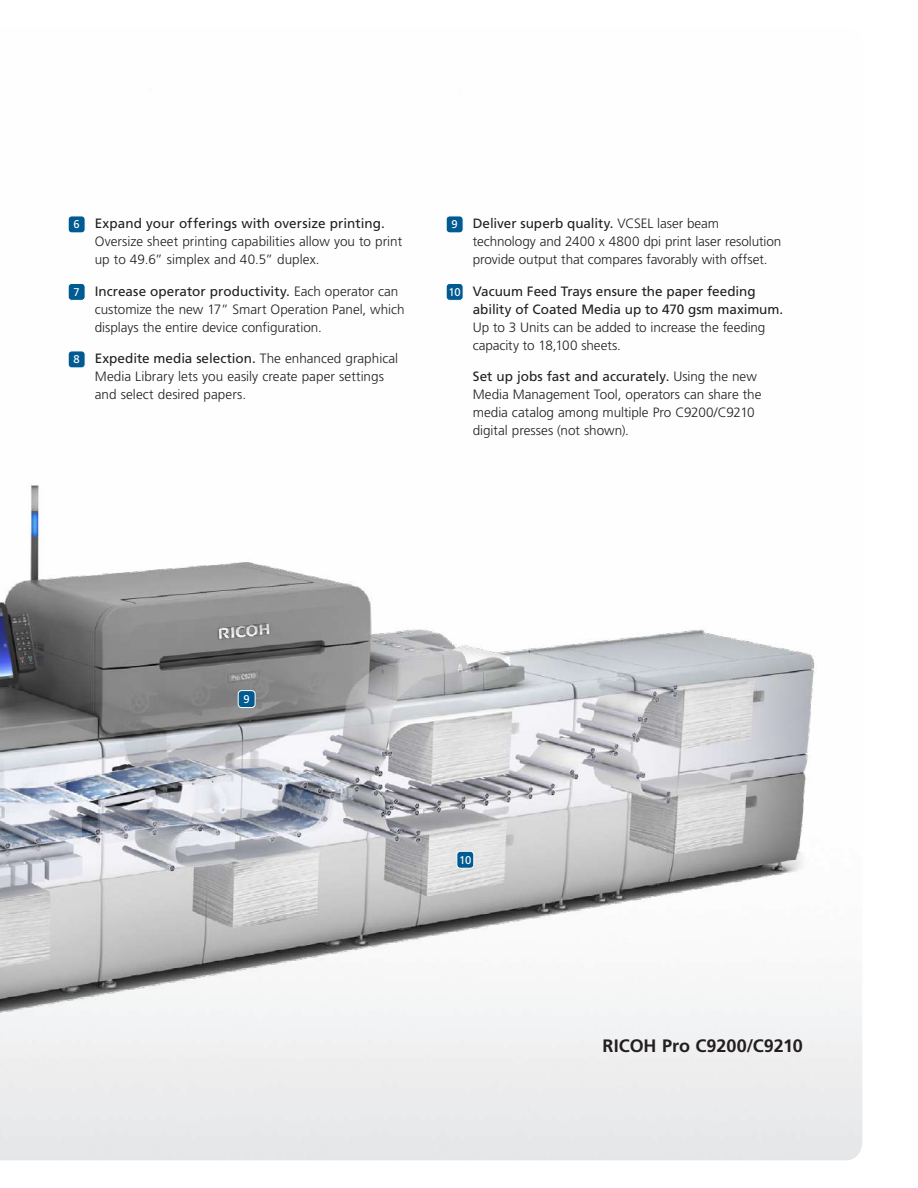
<style>
.page{position:relative;width:918px;height:1188px;background:#fff}
.page>*{position:absolute;margin:0;border:0;box-sizing:border-box;transform-origin:0 0}
.t1{font:700 18px "Frutiger LT Std";color:#231f20}
.t2{font:300 13.5px/18px "Frutiger LT Std";color:#231f20}
.t3{font:13.5px/18px "Frutiger LT Std";letter-spacing:-.005em;color:#231f20}
.t4{font:11.25px "Frutiger LT Std";color:#fff}
.s1{font-weight:400;font-size:11.25px;color:#fff}
.s2{font-weight:400}
.s3{font-size:11.25px;color:#fff}
</style>
<div class="page">
<img style="left:0;top:485px;width:862px;height:676px">
<div style="left:238px;top:691px;width:17px;height:17px;background:#015a92;border-radius:4px"></div>
<div style="left:238px;top:690px;width:18px;height:18px;border:1px solid #fff;border-radius:4px"></div>
<div style="left:457px;top:851px;width:17px;height:17px;background:#015a92;border-radius:4px"></div>
<div style="left:456px;top:851px;width:18px;height:18px;border:1px solid #fff;border-radius:4px"></div>
<div style="left:68px;top:216px;width:17px;height:17px;background:#015a92;border-radius:4px"></div>
<div style="left:68px;top:216px;width:18px;height:17px;border:1px solid #fff;border-radius:4px"></div>
<div style="left:68px;top:283px;width:17px;height:17px;background:#015a92;border-radius:4px"></div>
<div style="left:68px;top:283px;width:18px;height:18px;border:1px solid #fff;border-radius:4px"></div>
<div style="left:68px;top:351px;width:17px;height:17px;background:#015a92;border-radius:4px"></div>
<div style="left:68px;top:351px;width:18px;height:17px;border:1px solid #fff;border-radius:4px"></div>
<div style="left:446px;top:216px;width:17px;height:17px;background:#015a92;border-radius:4px"></div>
<div style="left:446px;top:216px;width:18px;height:17px;border:1px solid #fff;border-radius:4px"></div>
<div style="left:446px;top:283px;width:17px;height:17px;background:#015a92;border-radius:4px"></div>
<div style="left:446px;top:283px;width:18px;height:18px;border:1px solid #fff;border-radius:4px"></div>
<p class="t2" style="left:95px;top:215px;width:309px;text-indent:-21px"><span class="s1">6</span> <span class="s2">Expand your offerings with oversize printing.<br></span>Oversize sheet printing capabilities allow you to print up to 49.6” simplex and 40.5” duplex.</p>
<p class="t2" style="left:95px;top:282px;width:311px;text-indent:-21px"><span class="s1">7</span> <span class="s2">Increase operator productivity.</span> Each operator can customize the new 17” Smart Operation Panel, which displays the entire device configuration.</p>
<p class="t2" style="left:95px;top:350px;width:305px;text-indent:-21px"><span class="s1">8</span> <span class="s2">Expedite media selection.</span> The enhanced graphical<br>Media Library lets you easily create paper settings and select desired papers.</p>
<p class="t2" style="left:473px;top:215px;width:310px;text-indent:-21px"><span class="s1">9</span> <span class="s2">Deliver superb quality.</span> VCSEL laser beam technology and 2400 x 4800 dpi print laser resolution provide output that compares favorably with offset.</p>
<p class="t3" style="left:473px;top:282px;width:312px;text-indent:-24px"><span class="s3">10</span> Vacuum Feed Trays ensure the paper feeding ability of Coated Media up to 470 gsm maximum.</p>
<p class="t2" style="left:473px;top:318px;width:294px">Up to 3 Units can be added to increase the feeding capacity to 18,100 sheets.</p>
<p class="t2" style="left:473px;top:368px;width:290px"><span class="s2">Set up jobs fast and accurately.</span> Using the new Media Management Tool, operators can share the media catalog among multiple Pro C9200/C9210 digital presses (not shown).</p>
<p class="t4" style="left:243px;top:692px;width:8px">9</p>
<p class="t4" style="left:459px;top:853px;width:14px">10</p>
<h1 class="t1" style="left:603px;top:1035px;width:202px">RICOH Pro C9200/C9210</h1>
</div>
